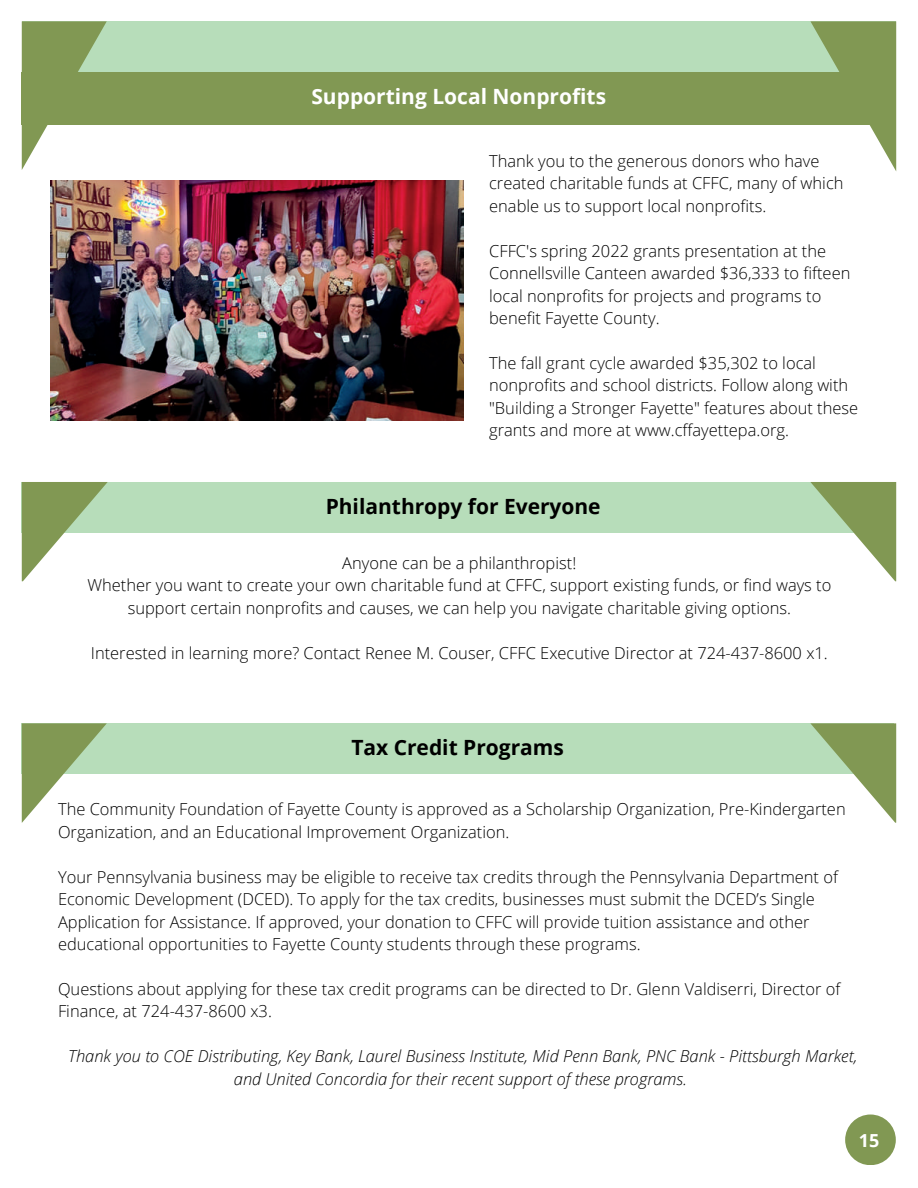
<style>
.page{position:relative;width:918px;height:1188px;background:#fff}
.page>*{position:absolute;margin:0;border:0;box-sizing:border-box;transform-origin:0 0}
.t1{font:700 21px "Open Sans";color:#000}
.t2{font:700 21px "Open Sans";color:#fff}
.t3{font:700 18px "Open Sans";color:#fff}
.t4{font:300 16.5px/22.5px "Open Sans";color:#000}
.t5{font:italic 300 16.5px/22.5px "Open Sans";color:#000;text-align:center}
</style>
<div class="page">
<div style="left:22px;top:21px;width:873px;height:52px;background:#b7ddba"></div>
<div style="left:22px;top:72px;width:873px;height:52px;background:#819853"></div>
<svg style="left:22px;top:21px;width:85px;height:149px"></svg>
<svg style="left:810px;top:21px;width:86px;height:150px"></svg>
<div style="left:22px;top:482px;width:872px;height:51px;background:#b7ddba"></div>
<svg style="left:22px;top:482px;width:86px;height:99px"></svg>
<img style="left:51px;top:180px;width:412px;height:241px">
<svg style="left:810px;top:482px;width:86px;height:99px"></svg>
<div style="left:22px;top:723px;width:872px;height:51px;background:#b7ddba"></div>
<svg style="left:22px;top:723px;width:85px;height:100px"></svg>
<div style="left:845px;top:1115px;width:51px;height:50px;background:#819853;border-radius:25px"></div>
<svg style="left:810px;top:723px;width:86px;height:100px"></svg>
<p class="t2" style="left:311px;top:82px;width:296px">Supporting Local Nonprofits</p>
<p class="t4" style="left:489px;top:149px;width:356px">Thank you to the generous donors who have created charitable funds at CFFC, many of which enable us to support local nonprofits.</p>
<p class="t4" style="left:489px;top:239px;width:363px">CFFC's spring 2022 grants presentation at the Connellsville Canteen awarded $36,333 to fifteen local nonprofits for projects and programs to benefit Fayette County.</p>
<p class="t4" style="left:489px;top:351px;width:371px">The fall grant cycle awarded $35,302 to local nonprofits and school districts. Follow along with "Building a Stronger Fayette" features about these grants and more at www.cffayettepa.org.</p>
<p class="t1" style="left:326px;top:492px;width:277px">Philanthropy for Everyone</p>
<p class="t4" style="left:87px;top:551px;width:746px;text-align:center">Anyone can be a philanthropist!<br>Whether you want to create your own charitable fund at CFFC, support existing funds, or find ways to support certain nonprofits and causes, we can help you navigate charitable giving options.</p>
<p class="t4" style="left:91px;top:641px;width:739px">Interested in learning more? Contact Renee M. Couser, CFFC Executive Director at 724-437-8600 x1.</p>
<p class="t1" style="left:351px;top:733px;width:214px">Tax Credit Programs</p>
<p class="t4" style="left:58px;top:797px;width:789px">The Community Foundation of Fayette County is approved as a Scholarship Organization, Pre-Kindergarten<br>Organization, and an Educational Improvement Organization.</p>
<p class="t4" style="left:58px;top:865px;width:782px">Your Pennsylvania business may be eligible to receive tax credits through the Pennsylvania Department of Economic Development (DCED). To apply for the tax credits, businesses must submit the DCED’s Single Application for Assistance. If approved, your donation to CFFC will provide tuition assistance and other educational opportunities to Fayette County students through these programs.</p>
<p class="t4" style="left:58px;top:977px;width:784px">Questions about applying for these tax credit programs can be directed to Dr. Glenn Valdiserri, Director of<br>Finance, at 724-437-8600 x3.</p>
<p class="t5" style="left:68px;top:1045px;width:791px">Thank you to COE Distributing, Key Bank, Laurel Business Institute, Mid Penn Bank, PNC Bank - Pittsburgh Market, and United Concordia for their recent support of these programs.</p>
<p class="t3" style="left:859px;top:1127px;width:22px">15</p>
</div>
